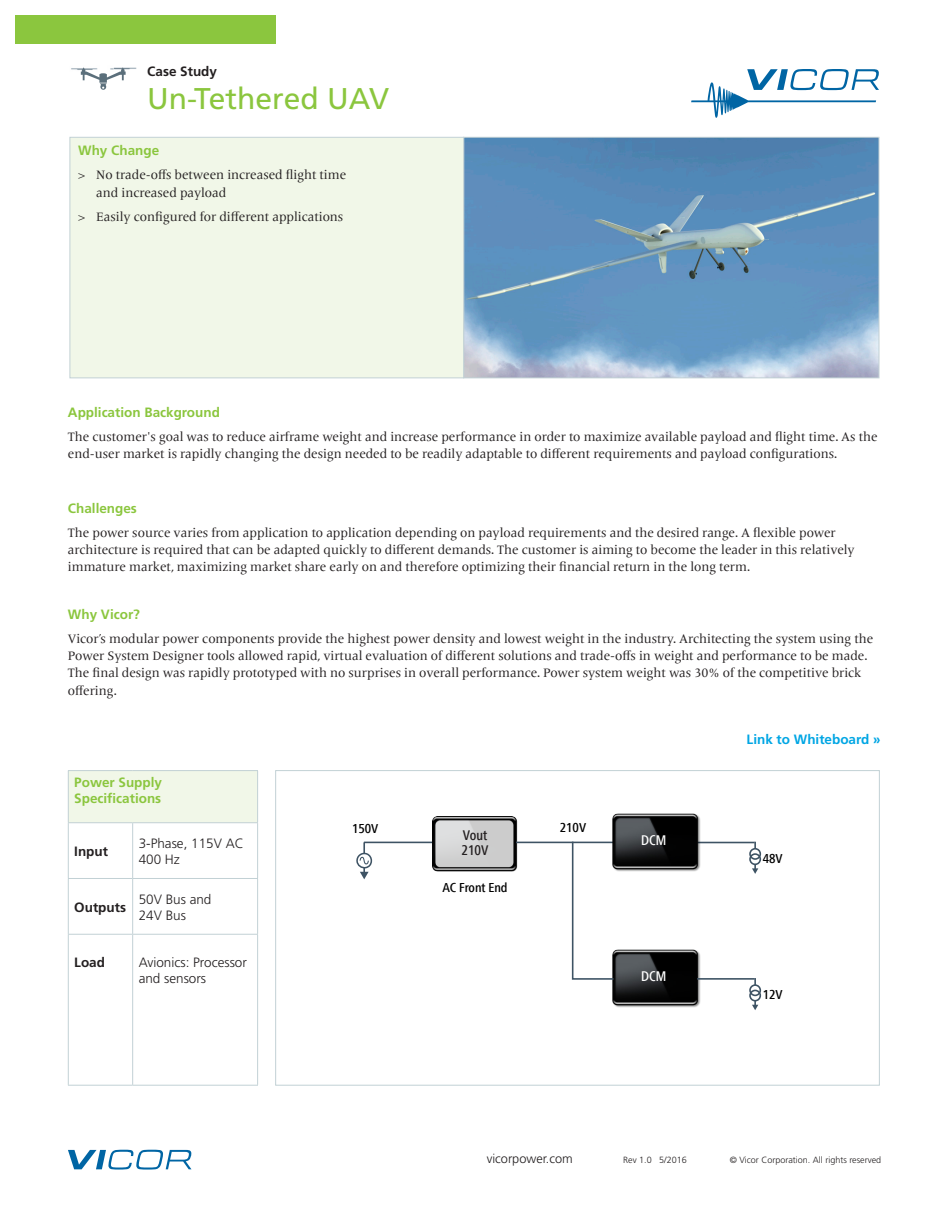
<style>
.page{position:relative;width:948px;height:1218px;background:#fff}
.page>*{position:absolute;margin:0;border:0;box-sizing:border-box;transform-origin:0 0}
.t1{font:30px "Frutiger";color:#8bc63e}
.t2{font:500 condensed 13.8px/14.4px "Frutiger Neue LTW01";color:#231f20;scale:.95 1}
.t3{font:500 condensed 13.8px "Frutiger Neue LTW01";color:#fff;scale:.95 1}
.t4{font:700 13.5px/16.2px "Frutiger";color:#8bc63e}
.t5{font:300 13.5px/16.2px "Frutiger";color:#231f20}
.t6{font:700 13.5px "Frutiger";color:#231f20}
.t7{font:700 13.5px "Frutiger";color:#00a6e4}
.t8{font:12.75px/17.2px "Frutiger Serif LT Pro";color:#231f20}
.t9{font:500 condensed 12.75px "Frutiger Neue LTW01";color:#000}
.t10{font:300 12.75px "Frutiger";color:#231f20}
.t11{font:300 9px "Frutiger";color:#231f20}
</style>
<div class="page">
<svg style="left:68px;top:1150px;width:123px;height:20px"></svg>
<div style="left:69px;top:289px;width:189px;height:91px;background:#e3e9ec"></div>
<div style="left:276px;top:289px;width:189px;height:91px;background:#e3e9ec"></div>
<div style="left:483px;top:289px;width:189px;height:91px;background:#e3e9ec"></div>
<div style="left:690px;top:289px;width:189px;height:91px;background:#e3e9ec"></div>
<svg style="left:691px;top:69px;width:188px;height:49px"></svg>
<div style="left:15px;top:15px;width:260px;height:28px;background:#8bc63e"></div>
<img style="left:126px;top:67px;width:11px;height:3px">
<svg style="left:71px;top:67px;width:55px;height:23px"></svg>
<img style="left:465px;top:139px;width:412px;height:237px">
<div style="left:463px;top:137px;width:416px;height:241px;border:1px solid #c2d1d5"></div>
<div style="left:70px;top:137px;width:394px;height:241px;background:#f1f7e8;border:1px solid #c2d1d5"></div>
<div style="left:68px;top:771px;width:190px;height:52px;background:#f1f7e8"></div>
<hr style="left:68px;top:770px;width:65px;height:1px;background:#c2d1d5">
<hr style="left:68px;top:771px;width:1px;height:51px;background:#c2d1d5">
<hr style="left:133px;top:770px;width:125px;height:1px;background:#c2d1d5">
<hr style="left:257px;top:771px;width:1px;height:51px;background:#c2d1d5">
<hr style="left:68px;top:822px;width:65px;height:1px;background:#c2d1d5">
<hr style="left:68px;top:823px;width:1px;height:55px;background:#c2d1d5">
<hr style="left:133px;top:822px;width:125px;height:1px;background:#c2d1d5">
<hr style="left:132px;top:823px;width:1px;height:55px;background:#c2d1d5">
<hr style="left:257px;top:823px;width:1px;height:55px;background:#c2d1d5">
<hr style="left:68px;top:878px;width:65px;height:1px;background:#c2d1d5">
<hr style="left:68px;top:879px;width:1px;height:55px;background:#c2d1d5">
<hr style="left:133px;top:878px;width:125px;height:1px;background:#c2d1d5">
<hr style="left:132px;top:879px;width:1px;height:55px;background:#c2d1d5">
<hr style="left:257px;top:879px;width:1px;height:55px;background:#c2d1d5">
<hr style="left:68px;top:934px;width:65px;height:1px;background:#c2d1d5">
<hr style="left:68px;top:935px;width:1px;height:150px;background:#c2d1d5">
<hr style="left:133px;top:934px;width:125px;height:1px;background:#c2d1d5">
<hr style="left:132px;top:935px;width:1px;height:150px;background:#c2d1d5">
<hr style="left:257px;top:935px;width:1px;height:150px;background:#c2d1d5">
<hr style="left:68px;top:1085px;width:65px;height:1px;background:#c2d1d5">
<hr style="left:133px;top:1085px;width:125px;height:1px;background:#c2d1d5">
<hr style="left:364px;top:842px;width:70px;height:1px;background:#3e5364">
<img style="left:433px;top:817px;width:84px;height:54px">
<svg style="left:356px;top:842px;width:17px;height:37px"></svg>
<hr style="left:516px;top:842px;width:98px;height:1px;background:#3e5364">
<hr style="left:697px;top:842px;width:58px;height:1px;background:#3e5364">
<svg style="left:752px;top:864px;width:6px;height:10px"></svg>
<svg style="left:754px;top:842px;width:2px;height:6px"></svg>
<div style="left:749px;top:848px;width:12px;height:12px;border:2px solid #3e5364;border-radius:50%"></div>
<div style="left:749px;top:853px;width:12px;height:12px;border:2px solid #3e5364;border-radius:50%"></div>
<img style="left:613px;top:813px;width:87px;height:58px">
<img style="left:613px;top:950px;width:87px;height:58px">
<svg style="left:571px;top:840px;width:44px;height:141px"></svg>
<hr style="left:697px;top:978px;width:58px;height:2px;background:#3e5364">
<svg style="left:752px;top:1002px;width:6px;height:8px"></svg>
<svg style="left:754px;top:978px;width:2px;height:6px"></svg>
<div style="left:749px;top:984px;width:12px;height:12px;border:2px solid #3e5364;border-radius:50%"></div>
<div style="left:749px;top:990px;width:12px;height:12px;border:2px solid #3e5364;border-radius:50%"></div>
<p class="t6" style="left:147px;top:63px;width:71px">Case Study</p>
<h1 class="t1" style="left:147px;top:80px;width:244px">Un-Tethered UAV</h1>
<p class="t4" style="left:78px;top:142px;width:83px">Why Change</p>
<p class="t8" style="left:96px;top:167px;width:251px;text-indent:-18px">&gt; No trade-offs between increased flight time and increased payload</p>
<p class="t8" style="left:78px;top:208px;width:267px">&gt; Easily configured for different applications</p>
<p class="t4" style="left:68px;top:404px;width:154px">Application Background</p>
<p class="t8" style="left:68px;top:428px;width:811px">The customer's goal was to reduce airframe weight and increase performance in order to maximize available payload and flight time. As the end-user market is rapidly changing the design needed to be readily adaptable to different requirements and payload configurations.</p>
<p class="t4" style="left:68px;top:500px;width:71px">Challenges</p>
<p class="t8" style="left:68px;top:524px;width:788px">The power source varies from application to application depending on payload requirements and the desired range. A flexible power architecture is required that can be adapted quickly to different demands. The customer is aiming to become the leader in this relatively immature market, maximizing market share early on and therefore optimizing their financial return in the long term.</p>
<p class="t4" style="left:68px;top:606px;width:74px">Why Vicor?</p>
<p class="t8" style="left:68px;top:630px;width:807px">Vicor’s modular power components provide the highest power density and lowest weight in the industry. Architecting the system using the Power System Designer tools allowed rapid, virtual evaluation of different solutions and trade-offs in weight and performance to be made.<br>The final design was rapidly prototyped with no surprises in overall performance. Power system weight was 30% of the competitive brick offering.</p>
<p class="t4" style="left:74px;top:774px;width:89px">Power Supply<br>Specifications</p>
<p class="t6" style="left:74px;top:843px;width:35px">Input</p>
<p class="t5" style="left:139px;top:835px;width:107px">3-Phase, 115V AC<br>400 Hz</p>
<p class="t6" style="left:74px;top:899px;width:53px">Outputs</p>
<p class="t5" style="left:139px;top:891px;width:74px">50V Bus and<br>24V Bus</p>
<p class="t6" style="left:74px;top:954px;width:32px">Load</p>
<p class="t5" style="left:139px;top:954px;width:110px">Avionics: Processor and sensors</p>
<p class="t9" style="left:352px;top:821px;width:28px">150V</p>
<p class="t9" style="left:560px;top:820px;width:28px">210V</p>
<p class="t2" style="left:461px;top:828px;width:30px">Vout<br>210V</p>
<p class="t9" style="left:442px;top:880px;width:67px">AC Front End</p>
<p class="t3" style="left:641px;top:832px;width:28px">DCM</p>
<p class="t3" style="left:641px;top:968px;width:28px">DCM</p>
<p class="t7" style="left:747px;top:731px;width:136px">Link to Whiteboard »</p>
<p class="t9" style="left:763px;top:851px;width:21px">48V</p>
<p class="t9" style="left:763px;top:987px;width:21px">12V</p>
<p class="t10" style="left:487px;top:1151px;width:87px">vicorpower.com</p>
<p class="t11" style="left:623px;top:1155px;width:65px">Rev 1.0 5/2016</p>
<p class="t11" style="left:730px;top:1155px;width:153px">© Vicor Corporation. All rights reserved</p>
</div>
